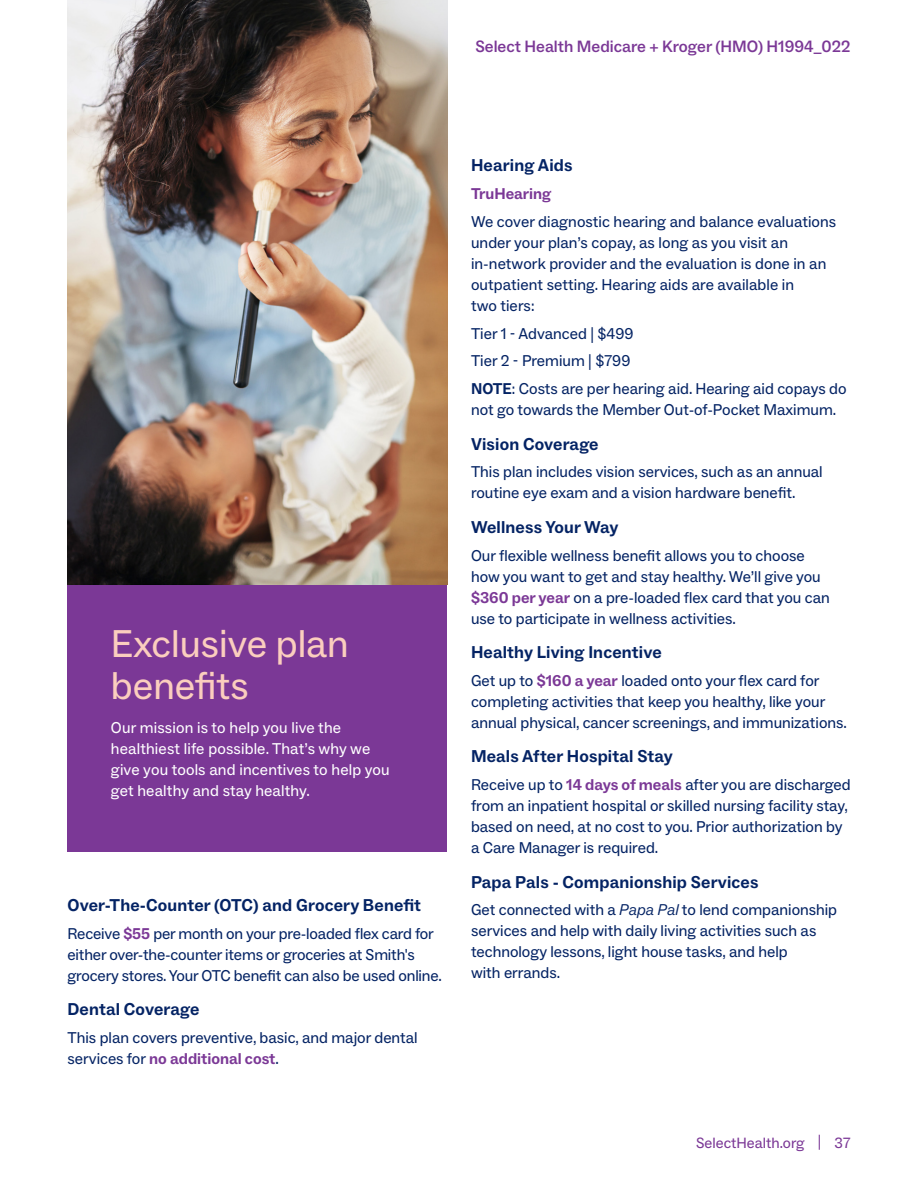
<style>
.page{position:relative;width:918px;height:1188px;background:#fff}
.page>*{position:absolute;margin:0;border:0;box-sizing:border-box;transform-origin:0 0}
.Headline_Social_Regu{font:39px/42px "ABC Social";color:#fbcebe}
.Body_Head_Social_bol{font:700 17.25px "ABC Social";letter-spacing:.01em;color:#042364}
.t1{font:500 16.5px "ABC Social";color:#7b3896}
.ABC_Social_10_5_14_M{font:15.75px/21px "ABC Social";color:#042364}
.abc_social_body_10_5{font:15.75px/21px "ABC Social";letter-spacing:.01em;color:#fff}
.ABC_Social_10_5_14_M-2{font:700 15.75px "ABC Social";color:#7b3896}
.t2{font:15px "ABC Social";color:#7b3896}
.s1{font-weight:700;color:#7b3896}
.s2{font-weight:700}
.s3{font-style:italic}
</style>
<div class="page">
<div style="left:68px;top:575px;width:379px;height:277px;background:#7b3896"></div>
<img style="left:68px;top:0;width:379px;height:584px">
<p class="t1" style="left:475px;top:36px;width:377px">Select Health Medicare + Kroger (HMO) H1994_022</p>
<p class="Headline_Social_Regu" style="left:111px;top:623px;width:239px">Exclusive plan benefits</p>
<p class="abc_social_body_10_5" style="left:111px;top:718px;width:280px">Our mission is to help you live the healthiest life possible. That’s why we give you tools and incentives to help you get healthy and stay healthy.</p>
<p class="Body_Head_Social_bol" style="left:68px;top:895px;width:355px">Over-The-Counter (OTC) and Grocery Benefit</p>
<p class="ABC_Social_10_5_14_M" style="left:68px;top:923px;width:376px">Receive <span class="s1">$55</span> per month on your pre-loaded flex card for either over-the-counter items or groceries at Smith's grocery stores. Your OTC benefit can also be used online.</p>
<p class="Body_Head_Social_bol" style="left:68px;top:999px;width:133px">Dental Coverage</p>
<p class="ABC_Social_10_5_14_M" style="left:68px;top:1027px;width:352px">This plan covers preventive, basic, and major dental services for <span class="s1">no additional cost</span>.</p>
<p class="Body_Head_Social_bol" style="left:471px;top:155px;width:103px">Hearing Aids</p>
<p class="ABC_Social_10_5_14_M-2" style="left:471px;top:184px;width:82px">TruHearing</p>
<p class="ABC_Social_10_5_14_M" style="left:471px;top:211px;width:367px">We cover diagnostic hearing and balance evaluations under your plan’s copay, as long as you visit an in-network provider and the evaluation is done in an outpatient setting. Hearing aids are available in<br>two tiers:</p>
<p class="ABC_Social_10_5_14_M" style="left:471px;top:323px;width:164px">Tier 1 - Advanced | $499</p>
<p class="ABC_Social_10_5_14_M" style="left:471px;top:351px;width:161px">Tier 2 - Premium | $799</p>
<p class="ABC_Social_10_5_14_M" style="left:471px;top:378px;width:377px"><span class="s2">NOTE</span>: Costs are per hearing aid. Hearing aid copays do not go towards the Member Out-of-Pocket Maximum.</p>
<p class="Body_Head_Social_bol" style="left:471px;top:433px;width:129px">Vision Coverage</p>
<p class="ABC_Social_10_5_14_M" style="left:471px;top:462px;width:353px">This plan includes vision services, such as an annual routine eye exam and a vision hardware benefit.</p>
<p class="Body_Head_Social_bol" style="left:471px;top:516px;width:149px">Wellness Your Way</p>
<p class="ABC_Social_10_5_14_M" style="left:471px;top:545px;width:360px">Our flexible wellness benefit allows you to choose how you want to get and stay healthy. We’ll give you <span class="s1">$360 per year</span> on a pre-loaded flex card that you can use to participate in wellness activities.</p>
<p class="Body_Head_Social_bol" style="left:471px;top:642px;width:192px">Healthy Living Incentive</p>
<p class="ABC_Social_10_5_14_M" style="left:471px;top:670px;width:377px">Get up to <span class="s1">$160 a year</span> loaded onto your flex card for completing activities that keep you healthy, like your annual physical, cancer screenings, and immunizations.</p>
<p class="Body_Head_Social_bol" style="left:471px;top:746px;width:203px">Meals After Hospital Stay</p>
<p class="ABC_Social_10_5_14_M" style="left:471px;top:774px;width:381px">Receive up to <span class="s1">14 days of meals</span> after you are discharged from an inpatient hospital or skilled nursing facility stay, based on need, at no cost to you. Prior authorization by a Care Manager is required.</p>
<p class="Body_Head_Social_bol" style="left:471px;top:871px;width:289px">Papa Pals - Companionship Services</p>
<p class="ABC_Social_10_5_14_M" style="left:471px;top:900px;width:368px">Get connected with a <span class="s3">Papa Pal</span> to lend companionship services and help with daily living activities such as technology lessons, light house tasks, and help<br>with errands.</p>
<p class="t2" style="left:696px;top:1133px;width:156px">SelectHealth.org | 37</p>
</div>
